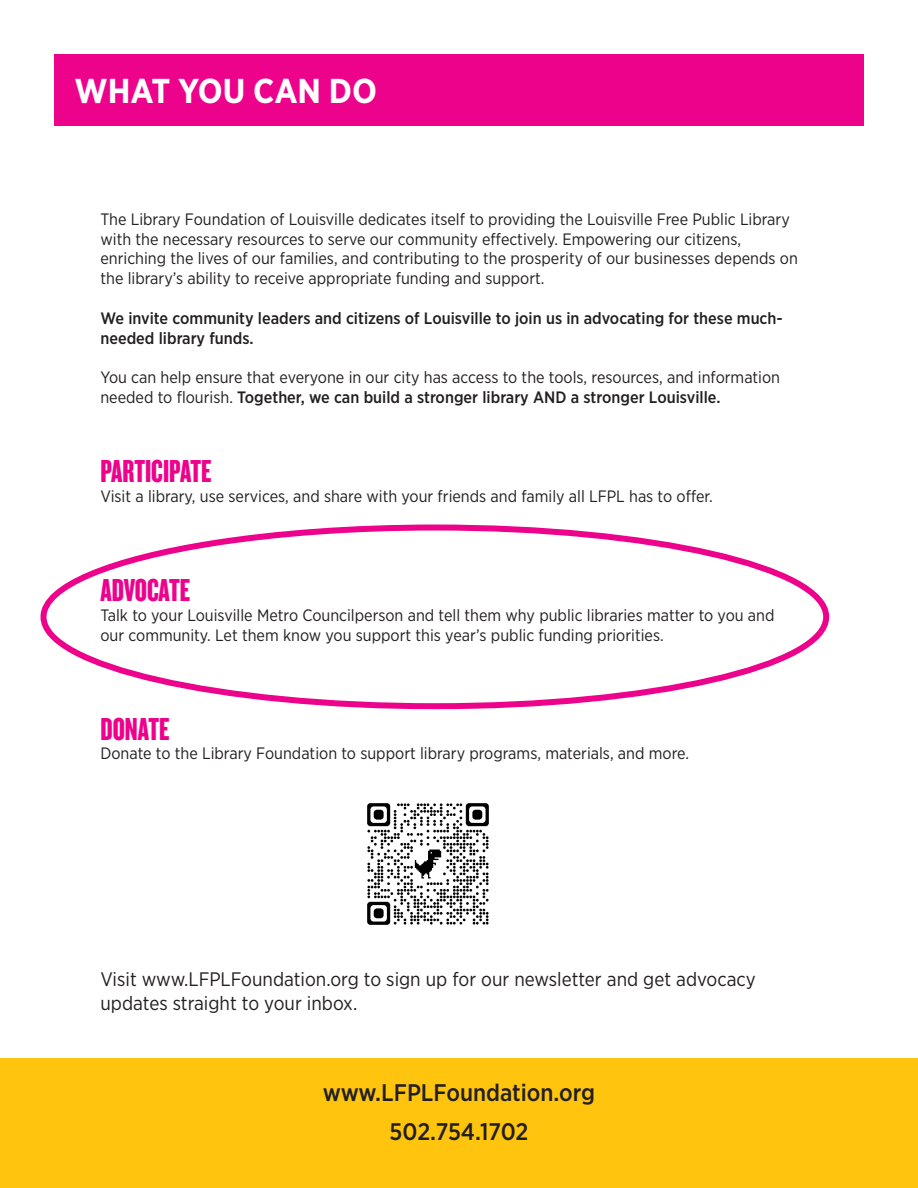
<style>
.page{position:relative;width:918px;height:1188px;background:#fff}
.page>*{position:absolute;margin:0;border:0;box-sizing:border-box;transform-origin:0 0}
.t1{font:700 34.5px "Gotham Narrow";color:#fff}
.t2{font:33px "Knockout 68 Full Featherwt";color:#ed028c}
.t3{font:500 24px "Gotham Narrow";color:#231f20}
.t4{font:19.5px/23.4px "Gotham Narrow";color:#231f20}
.t5{font:16.5px/19.8px "Gotham Narrow";color:#231f20}
.t6{font:500 16.5px/19.8px "Gotham Narrow";color:#231f20}
.s1{font-weight:500}
</style>
<div class="page">
<div style="left:54px;top:54px;width:810px;height:71px;background:#ed028c"></div>
<div style="left:0;top:1058px;width:918px;height:130px;background:#fec40e"></div>
<svg style="left:40px;top:524px;width:790px;height:186px"></svg>
<img style="left:367px;top:803px;width:122px;height:122px">
<p class="t1" style="left:75px;top:69px;width:304px">WHAT YOU CAN DO</p>
<p class="t5" style="left:100px;top:209px;width:699px">The Library Foundation of Louisville dedicates itself to providing the Louisville Free Public Library with the necessary resources to serve our community effectively. Empowering our citizens, enriching the lives of our families, and contributing to the prosperity of our businesses depends on the library’s ability to receive appropriate funding and support.</p>
<p class="t6" style="left:100px;top:308px;width:684px">We invite community leaders and citizens of Louisville to join us in advocating for these much&shy;needed library funds.</p>
<p class="t5" style="left:100px;top:367px;width:681px">You can help ensure that everyone in our city has access to the tools, resources, and information needed to flourish. <span class="s1">Together, we can build a stronger library AND a stronger Louisville.</span></p>
<p class="t2" style="left:100px;top:451px;width:113px">PARTICIPATE</p>
<p class="t5" style="left:100px;top:486px;width:614px">Visit a library, use services, and share with your friends and family all LFPL has to offer.</p>
<p class="t2" style="left:100px;top:570px;width:91px">ADVOCATE</p>
<p class="t5" style="left:100px;top:605px;width:676px">Talk to your Louisville Metro Councilperson and tell them why public libraries matter to you and our community. Let them know you support this year’s public funding priorities.</p>
<p class="t2" style="left:100px;top:709px;width:71px">DONATE</p>
<p class="t5" style="left:100px;top:743px;width:590px">Donate to the Library Foundation to support library programs, materials, and more.</p>
<p class="t4" style="left:100px;top:967px;width:657px">Visit www.LFPLFoundation.org to sign up for our newsletter and get advocacy updates straight to your inbox.</p>
<p class="t3" style="left:323px;top:1078px;width:274px">www.LFPLFoundation.org</p>
<p class="t3" style="left:390px;top:1117px;width:140px">502.754.1702</p>
</div>
